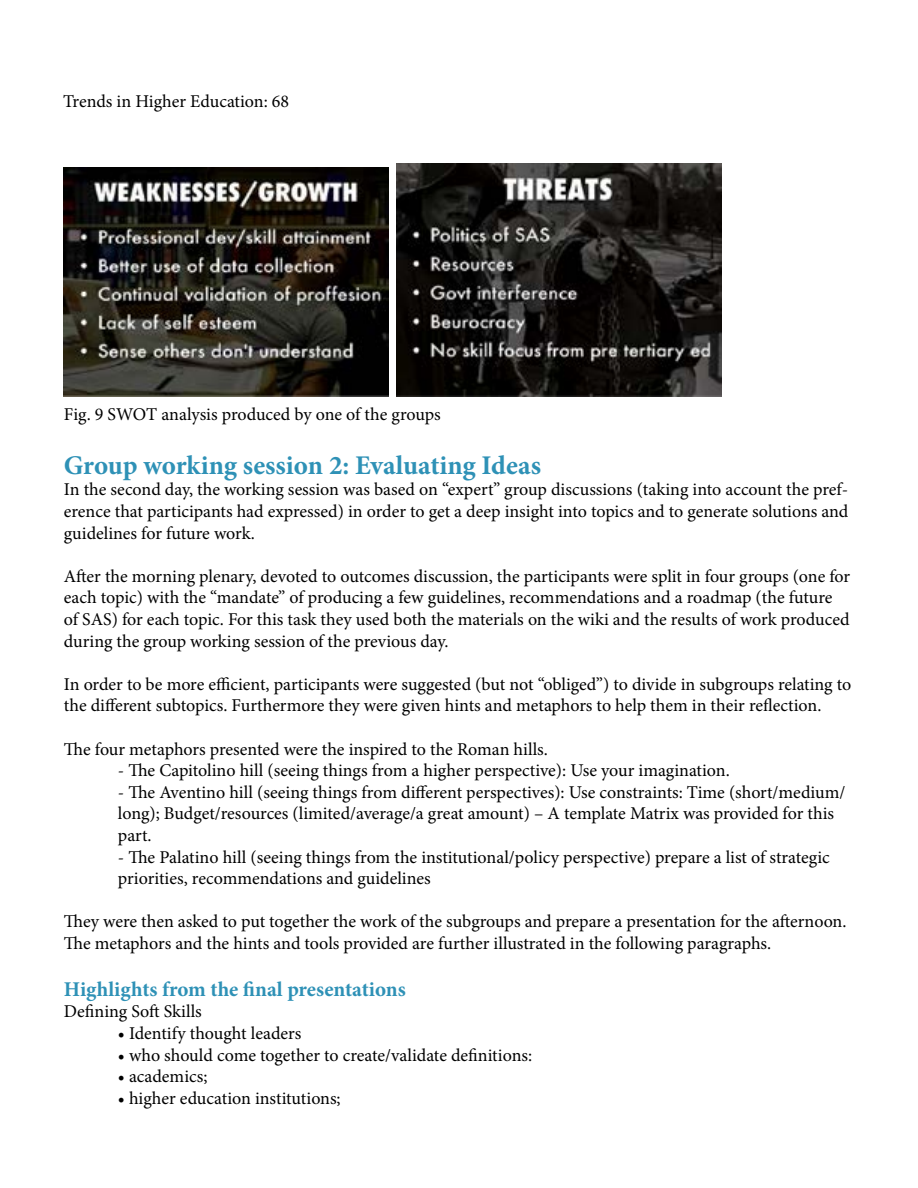
<style>
.page{position:relative;width:918px;height:1188px;background:#fff}
.page>*{position:absolute;margin:0;border:0;box-sizing:border-box;transform-origin:0 0}
.t1{font:700 27px "Minion Pro";letter-spacing:-.005em;color:#2e91b6}
.t2{font:700 21px "Minion Pro";color:#2e91b6}
.t3{font:18px/21.6px "Minion Pro";letter-spacing:-.005em;color:#000}
</style>
<div class="page">
<img style="left:64px;top:168px;width:325px;height:228px">
<img style="left:397px;top:163px;width:325px;height:233px">
<p class="t3" style="left:63px;top:90px;width:228px">Trends in Higher Education: 68</p>
<p class="t3" style="left:64px;top:403px;width:378px">Fig. 9 SWOT analysis produced by one of the groups</p>
<h1 class="t1" style="left:64px;top:446px;width:479px">Group working session 2: Evaluating Ideas</h1>
<p class="t3" style="left:64px;top:479px;width:786px;text-align:justify">In the second day, the working session was based on “expert” group discussions (taking into account the pref&shy;erence that participants had expressed) in order to get a deep insight into topics and to generate solutions and guidelines for future work.</p>
<p class="t3" style="left:64px;top:565px;width:788px">After the morning plenary, devoted to outcomes discussion, the participants were split in four groups (one for each topic) with the “mandate” of producing a few guidelines, recommendations and a roadmap (the future of SAS) for each topic. For this task they used both the materials on the wiki and the results of work produced during the group working session of the previous day.</p>
<p class="t3" style="left:64px;top:673px;width:789px">In order to be more efficient, participants were suggested (but not “obliged”) to divide in subgroups relating to the different subtopics. Furthermore they were given hints and metaphors to help them in their reflection.</p>
<p class="t3" style="left:64px;top:738px;width:486px">The four metaphors presented were the inspired to the Roman hills.</p>
<p class="t3" style="left:118px;top:760px;width:614px">- The Capitolino hill (seeing things from a higher perspective): Use your imagination.</p>
<p class="t3" style="left:118px;top:781px;width:729px">- The Aventino hill (seeing things from different perspectives): Use constraints: Time (short/medium/ long); Budget/resources (limited/average/a great amount) – A template Matrix was provided for this part.</p>
<p class="t3" style="left:118px;top:846px;width:713px">- The Palatino hill (seeing things from the institutional/policy perspective) prepare a list of strategic priorities, recommendations and guidelines</p>
<p class="t3" style="left:64px;top:911px;width:784px">They were then asked to put together the work of the subgroups and prepare a presentation for the afternoon.<br>The metaphors and the hints and tools provided are further illustrated in the following paragraphs.</p>
<p class="t2" style="left:64px;top:974px;width:343px">Highlights from the final presentations</p>
<p class="t3" style="left:64px;top:1001px;width:139px">Defining Soft Skills</p>
<p class="t3" style="left:118px;top:1023px;width:185px">• Identify thought leaders</p>
<p class="t3" style="left:118px;top:1044px;width:416px">• who should come together to create/validate definitions:</p>
<p class="t3" style="left:118px;top:1066px;width:91px">• academics;</p>
<p class="t3" style="left:118px;top:1087px;width:224px">• higher education institutions;</p>
</div>
